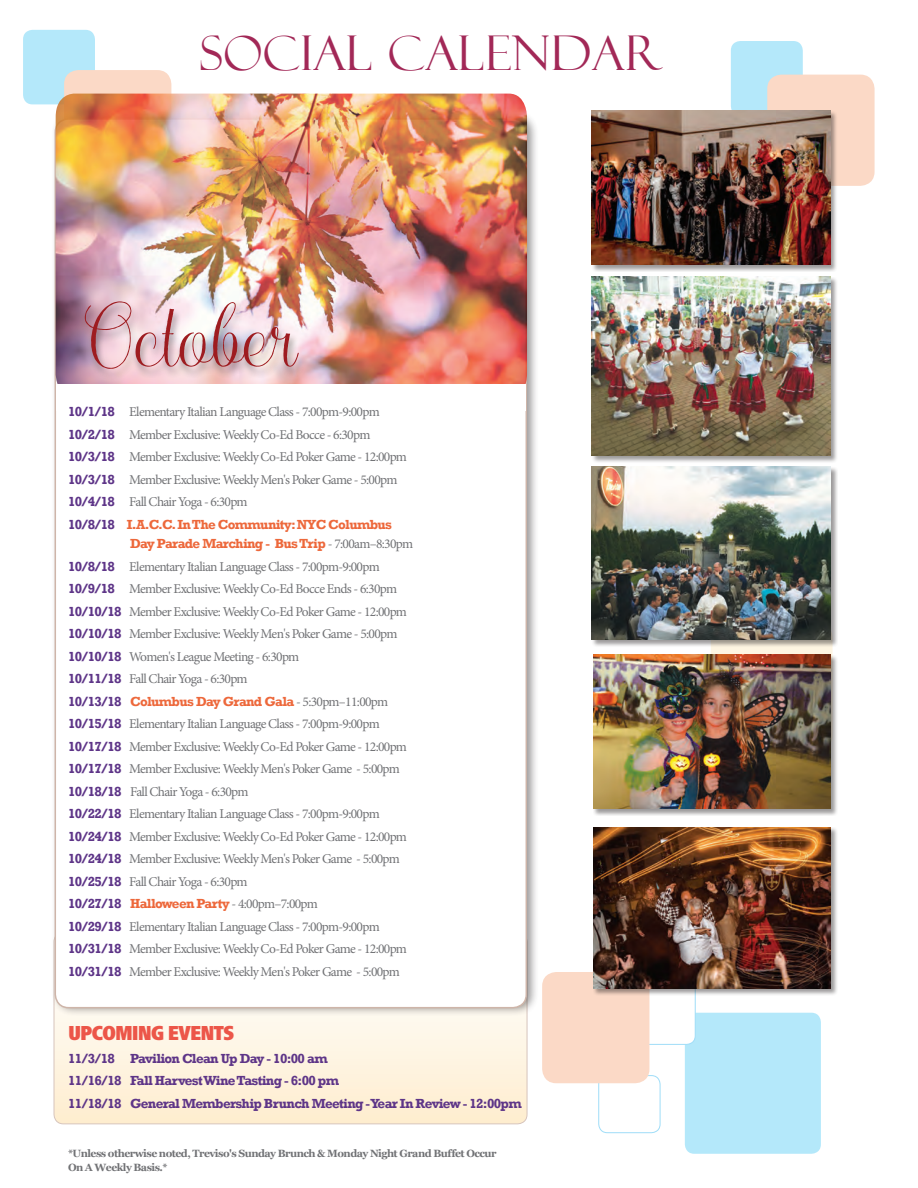
<style>
.page{position:relative;width:918px;height:1188px;background:#fff}
.page>*{position:absolute;margin:0;border:0;box-sizing:border-box;transform-origin:0 0}
.t1{font:77.55px "Balqis";color:#9e1c20}
.t2{font:48px "Felix Titling";letter-spacing:.01em;color:#a22857}
.t3{font:900 condensed 21px "Frutiger Next Pro";letter-spacing:-.05em;color:#ec5649}
.t4{font:13.5px/22.5px "Minion Pro";letter-spacing:-.05em;color:#717275}
.t5{font:700 13.5px/19.5px "Rockwell";letter-spacing:-.05em;color:#ed683b}
.t6{font:700 13.5px/22.5px "Rockwell";letter-spacing:-.05em;color:#5e3588}
.t7{font:700 10.5px/13.5px "Georgia";letter-spacing:-.05em;color:#717275}
.s1{font-family:"Rockwell";font-weight:700;color:#5e3588}
.s2{color:#5e3588}
.s3{font-family:"Minion Pro";font-weight:400;color:#717275}
</style>
<div class="page">
<div style="left:685px;top:1013px;width:136px;height:141px;background:#b4e8fa;border-radius:10px"></div>
<div style="left:711px;top:623px;width:122px;height:126px;background:#fef5e2;border-radius:14px"></div>
<div style="left:626px;top:972px;width:69px;height:72px;background:#fff;border-radius:9px"></div>
<div style="left:625px;top:972px;width:71px;height:73px;border:1px solid #9fddf8;border-radius:9px"></div>
<div style="left:598px;top:1075px;width:63px;height:58px;border:1px solid #9fddf8;border-radius:9px"></div>
<div style="left:23px;top:30px;width:72px;height:74px;background:#b4e8fa;border-radius:10px"></div>
<div style="left:731px;top:41px;width:72px;height:75px;background:#b4e8fa;border-radius:10px"></div>
<div style="left:64px;top:70px;width:107px;height:111px;background:#fbd9c6;border-radius:14px"></div>
<div style="left:767px;top:75px;width:108px;height:111px;background:#fbd9c6;border-radius:14px"></div>
<div style="left:542px;top:972px;width:107px;height:111px;background:#fbd9c6;border-radius:14px"></div>
<svg style="left:54px;top:932px;width:473px;height:192px;background:#fdf2de"></svg>
<div style="left:51px;top:110px;width:489px;height:907px;background:#231f20;opacity:.45"></div>
<div style="left:55px;top:119px;width:471px;height:889px;background:#fff;border-radius:14px"></div>
<div style="left:593px;top:827px;width:245px;height:170px;background:#231f20;opacity:.45"></div>
<img style="left:593px;top:827px;width:237px;height:162px">
<div style="left:593px;top:654px;width:245px;height:162px;background:#231f20;opacity:.45"></div>
<img style="left:593px;top:654px;width:237px;height:154px">
<div style="left:592px;top:110px;width:246px;height:162px;background:#231f20;opacity:.45"></div>
<img style="left:592px;top:110px;width:238px;height:155px">
<div style="left:592px;top:277px;width:246px;height:187px;background:#231f20;opacity:.45"></div>
<img style="left:592px;top:277px;width:238px;height:179px">
<div style="left:591px;top:466px;width:247px;height:182px;background:#231f20;opacity:.45"></div>
<img style="left:592px;top:466px;width:238px;height:174px">
<img style="left:56px;top:94px;width:471px;height:294px">
<div style="left:56px;top:384px;width:470px;height:27px;background:#fff"></div>
<div style="left:81px;top:300px;width:226px;height:81px;background:#231f20;opacity:.45"></div>
<h2 class="t2" style="left:200px;top:25px;width:465px">SOCIAL CALENDAR</h2>
<h1 class="t1" style="left:88px;top:289px;width:211px">October</h1>
<p class="t4" style="left:68px;top:401px;width:340px"><span class="s1">10/1/18</span> Elementary Italian Language Class - 7:00pm-9:00pm <span class="s1">10/2/18</span> Member Exclusive: Weekly Co-Ed Bocce - 6:30pm <span class="s1">10/3/18</span> Member Exclusive: Weekly Co-Ed Poker Game - 12:00pm <span class="s1">10/3/18</span> Member Exclusive: Weekly Men's Poker Game - 5:00pm <span class="s1">10/4/18</span> Fall Chair Yoga - 6:30pm</p>
<p class="t5" style="left:130px;top:514px;width:285px;text-indent:-62px"><span class="s2">10/8/18</span> I.A.C.C. In The Community: NYC Columbus<br>Day Parade Marching - Bus Trip <span class="s3">- 7:00am–8:30pm</span></p>
<p class="t4" style="left:68px;top:555px;width:340px"><span class="s1">10/8/18</span> Elementary Italian Language Class - 7:00pm-9:00pm <span class="s1">10/9/18</span> Member Exclusive: Weekly Co-Ed Bocce Ends - 6:30pm <span class="s1">10/10/18</span> Member Exclusive: Weekly Co-Ed Poker Game - 12:00pm <span class="s1">10/10/18</span> Member Exclusive: Weekly Men's Poker Game - 5:00pm <span class="s1">10/10/18</span> Women's League Meeting - 6:30pm<br><span class="s1">10/11/18</span> Fall Chair Yoga - 6:30pm</p>
<p class="t5" style="left:68px;top:691px;width:322px"><span class="s2">10/13/18</span> Columbus Day Grand Gala <span class="s3">- 5:30pm–11:00pm</span></p>
<p class="t4" style="left:68px;top:713px;width:340px"><span class="s1">10/15/18</span> Elementary Italian Language Class - 7:00pm-9:00pm <span class="s1">10/17/18</span> Member Exclusive: Weekly Co-Ed Poker Game - 12:00pm <span class="s1">10/17/18</span> Member Exclusive: Weekly Men's Poker Game - 5:00pm <span class="s1">10/18/18</span> Fall Chair Yoga - 6:30pm<br><span class="s1">10/22/18</span> Elementary Italian Language Class - 7:00pm-9:00pm <span class="s1">10/24/18</span> Member Exclusive: Weekly Co-Ed Poker Game - 12:00pm <span class="s1">10/24/18</span> Member Exclusive: Weekly Men's Poker Game - 5:00pm <span class="s1">10/25/18</span> Fall Chair Yoga - 6:30pm</p>
<p class="t5" style="left:68px;top:894px;width:251px"><span class="s2">10/27/18</span> Halloween Party <span class="s3">- 4:00pm–7:00pm</span></p>
<p class="t4" style="left:68px;top:915px;width:340px"><span class="s1">10/29/18</span> Elementary Italian Language Class - 7:00pm-9:00pm<br><span class="s1">10/31/18</span> Member Exclusive: Weekly Co-Ed Poker Game - 12:00pm<br><span class="s1">10/31/18</span> Member Exclusive: Weekly Men's Poker Game - 5:00pm</p>
<h3 class="t3" style="left:68px;top:1021px;width:168px">UPCOMING EVENTS</h3>
<p class="t6" style="left:68px;top:1047px;width:455px">11/3/18 Pavilion Clean Up Day - 10:00 am<br>11/16/18 Fall Harvest Wine Tasting - 6:00 pm<br>11/18/18 General Membership Brunch Meeting - Year In Review - 12:00pm</p>
<p class="t7" style="left:68px;top:1146px;width:430px">*Unless otherwise noted, Treviso's Sunday Brunch &amp; Monday Night Grand Buffet Occur<br>On A Weekly Basis.*</p>
</div>
